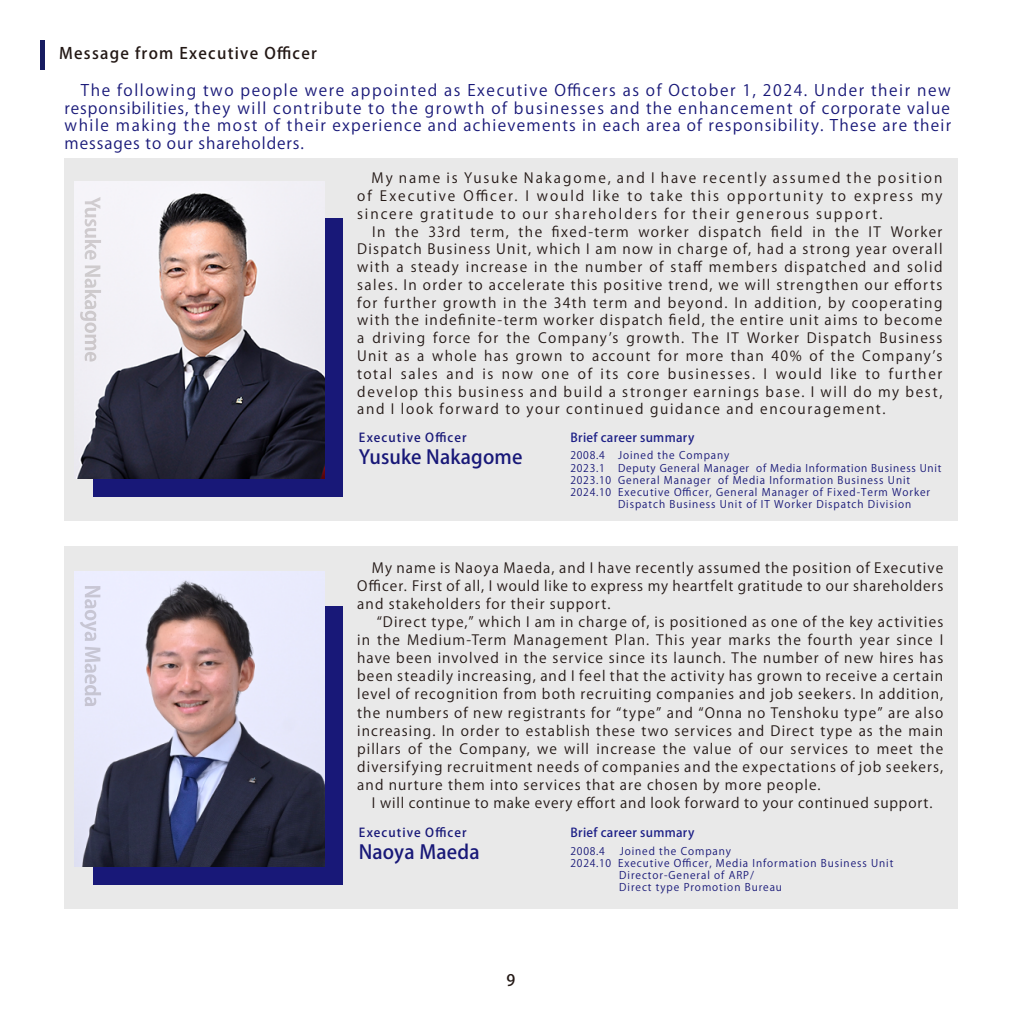
<style>
.page{position:relative;width:1022px;height:1022px;background:#fff}
.page>*{position:absolute;margin:0;border:0;box-sizing:border-box;transform-origin:0 0}
.t1{font:500 19.25px "Koz Go Pro";letter-spacing:.01em;color:#181878}
.t2{font:15.75px/17.5px "Koz Go Pr 6 N";letter-spacing:.06em;color:#181878;text-align:justify}
.t3{font:500 15.75px "Koz Go Pro";letter-spacing:.08em;color:#231815}
.t4{font:14px/17.8px "Koz Go Pro";letter-spacing:.08em;color:#231815;text-align:justify}
.t5{font:14px "Koz Go Pro";letter-spacing:.06em;color:#231815}
.t6{font:500 12.25px "Koz Go Pro";letter-spacing:.025em;color:#1d2087}
.t7{font:500 12.25px "Koz Go Pro";letter-spacing:.085em;color:#181878}
.t8{font:10.5px/12.2px "Koz Go Pro";letter-spacing:.09em;color:#181878}
</style>
<div class="page">
<div style="left:40px;top:40px;width:5px;height:29px;background:#171c61"></div>
<div style="left:64px;top:158px;width:893px;height:362px;background:#e9e9e9"></div>
<div style="left:93px;top:218px;width:250px;height:278px;background:#181878"></div>
<img style="left:74px;top:182px;width:250px;height:296px">
<svg style="left:80px;top:197px;width:21px;height:164px"></svg>
<div style="left:64px;top:547px;width:893px;height:362px;background:#e9e9e9"></div>
<div style="left:93px;top:607px;width:250px;height:278px;background:#181878"></div>
<img style="left:74px;top:571px;width:250px;height:295px">
<svg style="left:80px;top:586px;width:20px;height:55px"></svg>
<svg style="left:85px;top:647px;width:16px;height:59px"></svg>
<p class="t3" style="left:59px;top:43px;width:259px">Message from Executive Officer</p>
<p class="t2" style="left:64px;top:82px;width:888px;text-indent:16px">The following two people were appointed as Executive Officers as of October 1, 2024. Under their new responsibilities, they will contribute to the growth of businesses and the enhancement of corporate value while making the most of their experience and achievements in each area of responsibility. These are their messages to our shareholders.</p>
<p class="t4" style="left:357px;top:170px;width:587px;text-indent:14px">My name is Yusuke Nakagome, and I have recently assumed the position of Executive Officer. I would like to take this opportunity to express my sincere gratitude to our shareholders for their generous support.</p>
<p class="t4" style="left:357px;top:223px;width:587px;text-indent:15px">In the 33rd term, the fixed-term worker dispatch field in the IT Worker Dispatch Business Unit, which I am now in charge of, had a strong year overall with a steady increase in the number of staff members dispatched and solid sales. In order to accelerate this positive trend, we will strengthen our efforts for further growth in the 34th term and beyond. In addition, by cooperating with the indefinite-term worker dispatch field, the entire unit aims to become a driving force for the Companyʼs growth. The IT Worker Dispatch Business Unit as a whole has grown to account for more than 40% of the Companyʼs total sales and is now one of its core businesses. I would like to further develop this business and build a stronger earnings base. I will do my best, and I look forward to your continued guidance and encouragement.</p>
<p class="t7" style="left:359px;top:430px;width:109px">Executive Officer</p>
<h1 class="t1" style="left:359px;top:445px;width:165px">Yusuke Nakagome</h1>
<p class="t8" style="left:570px;top:450px;width:36px">2008.4</p>
<p class="t8" style="left:618px;top:450px;width:113px">Joined the Company</p>
<p class="t6" style="left:570px;top:430px;width:125px">Brief career summary</p>
<p class="t8" style="left:570px;top:462px;width:372px;text-indent:48px">Deputy General Manager of Media Information Business Unit 2023.10 General Manager of Media Information Business Unit 2024.10 Executive Officer, General Manager of Fixed-Term Worker　　　　 Dispatch Business Unit of IT Worker Dispatch Division</p>
<p class="t8" style="left:570px;top:462px;width:36px">2023.1</p>
<p class="t4" style="left:372px;top:559px;width:573px">My name is Naoya Maeda, and I have recently assumed the position of Executive</p>
<p class="t5" style="left:357px;top:577px;width:588px">Officer. First of all, I would like to express my heartfelt gratitude to our shareholders</p>
<p class="t4" style="left:357px;top:595px;width:255px">and stakeholders for their support.</p>
<p class="t4" style="left:361px;top:613px;width:583px">　“Direct type,” which I am in charge of, is positioned as one of the key activities</p>
<p class="t4" style="left:357px;top:631px;width:588px">in the Medium-Term Management Plan. This year marks the fourth year since I</p>
<p class="t4" style="left:357px;top:649px;width:588px">have been involved in the service since its launch. The number of new hires has</p>
<p class="t4" style="left:357px;top:668px;width:588px">been steadily increasing, and I feel that the activity has grown to receive a certain</p>
<p class="t4" style="left:357px;top:686px;width:588px">level of recognition from both recruiting companies and job seekers. In addition,</p>
<p class="t4" style="left:357px;top:704px;width:588px">the numbers of new registrants for “type” and “Onna no Tenshoku type” are also</p>
<p class="t4" style="left:357px;top:722px;width:588px">increasing. In order to establish these two services and Direct type as the main</p>
<p class="t4" style="left:357px;top:740px;width:588px">pillars of the Company, we will increase the value of our services to meet the</p>
<p class="t4" style="left:357px;top:758px;width:588px">diversifying recruitment needs of companies and the expectations of job seekers,</p>
<p class="t4" style="left:357px;top:776px;width:465px">and nurture them into services that are chosen by more people.</p>
<p class="t5" style="left:357px;top:794px;width:577px">　I will continue to make every effort and look forward to your continued support.</p>
<p class="t7" style="left:359px;top:825px;width:109px">Executive Officer</p>
<h1 class="t1" style="left:359px;top:840px;width:122px">Naoya Maeda</h1>
<p class="t8" style="left:570px;top:845px;width:162px">2008.4　 Joined the Company</p>
<p class="t6" style="left:570px;top:825px;width:125px">Brief career summary</p>
<p class="t8" style="left:570px;top:857px;width:324px">2024.10 Executive Officer, Media Information Business Unit</p>
<p class="t8" style="left:619px;top:869px;width:136px">Director-General of ARP/</p>
<p class="t8" style="left:619px;top:882px;width:164px">Direct type Promotion Bureau</p>
<p class="t3" style="left:507px;top:970px;width:10px">9</p>
</div>
